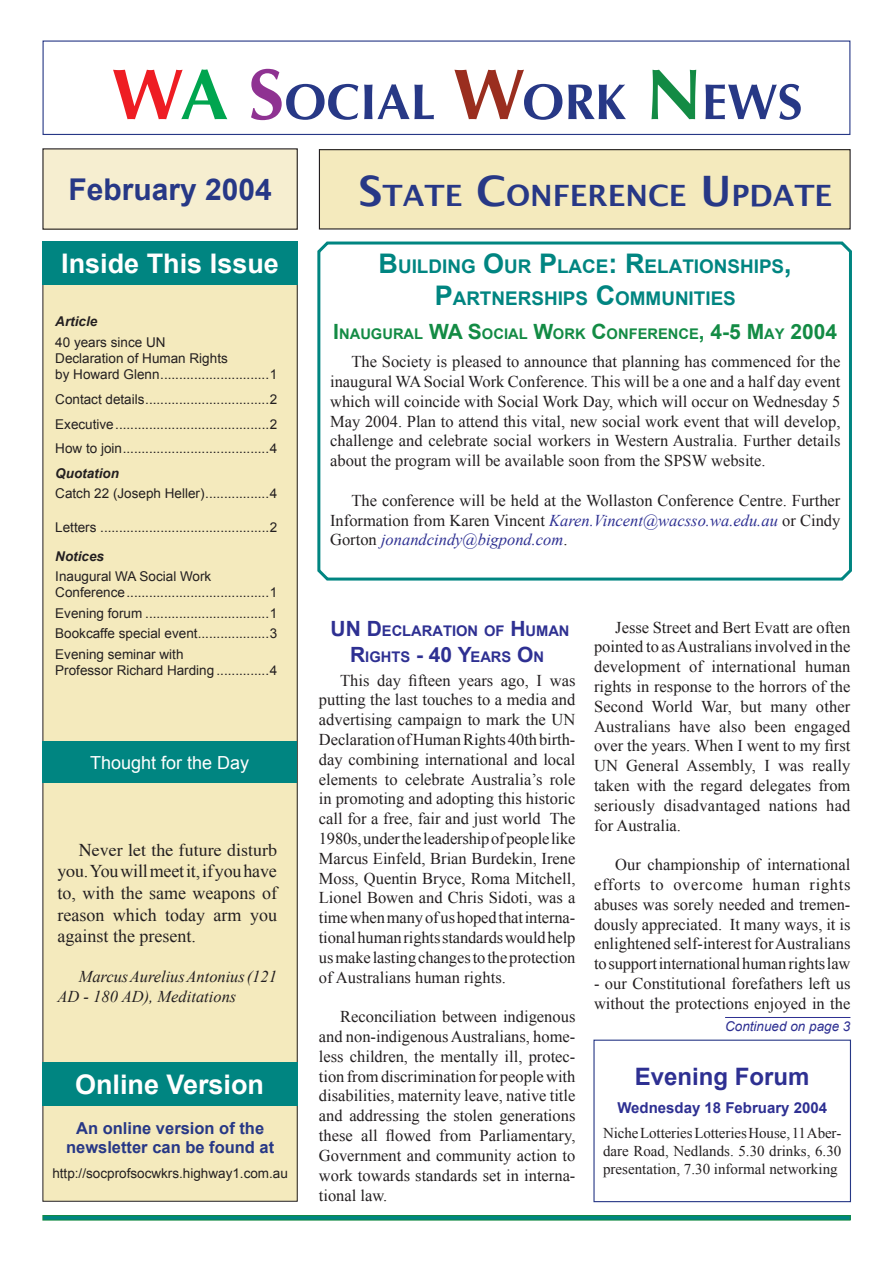
<style>
.page{position:relative;width:893px;height:1263px;background:#fff}
.page>*{position:absolute;margin:0;border:0;box-sizing:border-box;transform-origin:0 0}
.t1{font:700 50.4px "Optima";color:#273886}
.t2{font:700 30px "Arial";color:#273886}
.t3{font:700 29.4px "Lucida Grande";color:#273886}
.t4{font:700 27px "Arial";color:#fff}
.t5{font:700 24px "Arial";color:#2e3092}
.t6{font:700 18.9px/32.4px "Arial";color:#008581;text-align:center}
.t7{font:18px/21.6px "Times New Roman";color:#231f20;text-align:justify}
.t8{font:18px "Times";color:#231f20}
.t9{font:18px "Arial";color:#fff}
.t10{font:16.5px/19.8px "Times New Roman";color:#231f20;text-align:justify}
.t11{font:italic 16.5px/19.8px "Times New Roman";letter-spacing:-.005em;color:#231f20}
.t12{font:700 16.5px/19.8px "Arial";color:#273886;text-align:center}
.t13{font:15px/18px "Times New Roman";color:#231f20;text-align:justify}
.t14{font:700 15px "Arial";color:#2e3092}
.t15{font:700 14.7px "Arial";color:#138b44}
.t16{font:700 14.7px/25.2px "Arial";color:#2e3092;text-align:center}
.t17{font:13.5px/16.2px "Arial";color:#231f20}
.t18{font:italic 700 13.5px "Arial";color:#231f20}
.t19{font:italic 13.5px "Arial";color:#2e3092}
.s1{font-size:72px;color:#ee1d23}
.s2{font-size:72px;color:#00a54f}
.s3{font-size:72px;color:#8f3292}
.s4{font-size:72px;color:#9a2e1f}
.s5{font-size:72px;color:#138b44}
.s6{font-family:"Times"}
.s7{font-size:42px}
.s8{font-size:27px}
.s9{font-size:21px}
.s10{font-style:italic;color:#2e3092}
</style>
<div class="page">
<div style="left:43px;top:1215px;width:807px;height:5px;background:#008581"></div>
<div style="left:43px;top:1215px;width:807px;height:5px;border:1px solid #138b44"></div>
<div style="left:43px;top:149px;width:254px;height:80px;background:#f6eed0"></div>
<div style="left:43px;top:243px;width:254px;height:958px;background:#f4eabd"></div>
<div style="left:43px;top:241px;width:255px;height:44px;background:#008581"></div>
<div style="left:42px;top:1062px;width:255px;height:43px;background:#008581"></div>
<div style="left:43px;top:742px;width:254px;height:41px;background:#008581"></div>
<hr style="left:725px;top:1017px;width:125px;height:1px;background:#2e3092">
<svg style="left:317px;top:241px;width:535px;height:340px"></svg>
<div style="left:593px;top:1039px;width:258px;height:163px;border:1px solid #273886"></div>
<div style="left:319px;top:150px;width:531px;height:79px;background:#f4eabd"></div>
<div style="left:319px;top:149px;width:532px;height:80px;border:1px solid #231f20"></div>
<div style="left:43px;top:40px;width:807px;height:95px;border:1px solid #273886"></div>
<h1 class="t1" style="left:112px;top:73px;width:693px"><span class="s1">W</span><span class="s2">A</span> <span class="s3">S</span>OCIAL <span class="s4">W</span>ORK <span class="s5">N</span>EWS</h1>
<h2 class="t2" style="left:68px;top:173px;width:205px">February 2004</h2>
<h3 class="t4" style="left:61px;top:248px;width:219px">Inside This Issue</h3>
<p class="t18" style="left:55px;top:314px;width:44px">Article</p>
<p class="t17" style="left:55px;top:334px;width:223px">40 years since UN<br>Declaration of Human Rights<br>by Howard Glenn.............................1</p>
<p class="t17" style="left:55px;top:387px;width:223px;line-height:24.8px;text-align:justify">Contact details.................................2<br>Executive.........................................2<br>How to join.......................................4</p>
<p class="t18" style="left:55px;top:466px;width:65px">Quotation</p>
<p class="t17" style="left:55px;top:486px;width:223px">Catch 22 (Joseph Heller).................4</p>
<p class="t17" style="left:55px;top:519px;width:223px">Letters .............................................2</p>
<p class="t18" style="left:55px;top:548px;width:50px">Notices</p>
<p class="t17" style="left:55px;top:568px;width:223px">Inaugural WA Social Work<br>Conference......................................1</p>
<p class="t17" style="left:55px;top:603px;width:223px;line-height:20.4px;text-align:justify">Evening forum .................................1<br>Bookcaffe special event...................3<br>Evening seminar with</p>
<p class="t17" style="left:55px;top:662px;width:223px">Professor Richard Harding ..............4</p>
<p class="t9" style="left:90px;top:752px;width:161px">Thought for the Day</p>
<p class="t8" style="left:79px;top:838px;width:200px">Never let the future disturb</p>
<p class="t7" style="left:58px;top:860px;width:221px"><span class="s6">you</span>. You will meet it, if you have to, with the same weapons of reason which today arm you against the present.</p>
<p class="t11" style="left:58px;top:966px;width:221px;text-indent:21px">Marcus Aurelius Antonius (121<br>AD - 180 AD), Meditations</p>
<h3 class="t4" style="left:75px;top:1069px;width:191px">Online Version</h3>
<p class="t12" style="left:66px;top:1118px;width:210px">An online version of the newsletter can be found at</p>
<p class="t17" style="left:52px;top:1165px;width:237px">http://socprofsocwkrs.highway1.com.au</p>
<h3 class="t3" style="left:358px;top:178px;width:475px"><span class="s7">S</span>TATE <span class="s7">C</span>ONFERENCE <span class="s7">U</span>PDATE</h3>
<p class="t6" style="left:379px;top:250px;width:415px"><span class="s8">B</span>UILDING <span class="s8">O</span>UR <span class="s8">P</span>LACE<span class="s8">: R</span>ELATIONSHIPS<span class="s8">,<br>P</span>ARTNERSHIPS <span class="s8">C</span>OMMUNITIES</p>
<p class="t15" style="left:333px;top:325px;width:505px"><span class="s9">I</span>NAUGURAL <span class="s9">WA S</span>OCIAL <span class="s9">W</span>ORK <span class="s9">C</span>ONFERENCE<span class="s9">, 4-5 M</span>AY <span class="s9">2004</span></p>
<p class="t10" style="left:330px;top:351px;width:512px;text-indent:21px">The Society is pleased to announce that planning has commenced for the inaugural WA Social Work Conference. This will be a one and a half day event which will coincide with Social Work Day, which will occur on Wednesday 5<br>May 2004. Plan to attend this vital, new social work event that will develop, challenge and celebrate social workers in Western Australia. Further details about the program will be available soon from the SPSW website.</p>
<p class="t10" style="left:330px;top:490px;width:512px;text-indent:21px">The conference will be held at the Wollaston Conference Centre. Further Information from Karen Vincent <span class="s10">Karen.Vincent@wacsso.wa.edu.au</span> or Cindy Gorton <span class="s10">jonandcindy@bigpond.com</span>.</p>
<p class="t16" style="left:331px;top:619px;width:241px"><span class="s9">UN D</span>ECLARATION OF <span class="s9">H</span>UMAN<br><span class="s9">R</span>IGHTS <span class="s9">- 40 Y</span>EARS <span class="s9">O</span>N</p>
<p class="t10" style="left:319px;top:670px;width:258px;text-indent:21px">This day fifteen years ago, I was putting the last touches to a media and advertising campaign to mark the UN Declaration of Human Rights 40th birth&shy;day combining international and local elements to celebrate Australia’s role in promoting and adopting this historic call for a free, fair and just world The 1980s, under the leadership of people like Marcus Einfeld, Brian Burdekin, Irene Moss, Quentin Bryce, Roma Mitchell, Lionel Bowen and Chris Sidoti, was a time when many of us hoped that interna&shy;tional human rights standards would help us make lasting changes to the protection of Australians human rights.</p>
<p class="t10" style="left:319px;top:1007px;width:258px;text-indent:21px">Reconciliation between indigenous and non-indigenous Australians, home&shy;less children, the mentally ill, protec&shy;tion from discrimination for people with disabilities, maternity leave, native title and addressing the stolen generations these all flowed from Parliamentary, Government and community action to work towards standards set in interna&shy;tional law.</p>
<p class="t10" style="left:594px;top:617px;width:258px;text-indent:21px">Jesse Street and Bert Evatt are often pointed to as Australians involved in the development of international human rights in response to the horrors of the Second World War, but many other Australians have also been engaged over the years. When I went to my first UN General Assembly, I was really taken with the regard delegates from seriously disadvantaged nations had for Australia.</p>
<p class="t10" style="left:594px;top:854px;width:258px;text-indent:21px">Our championship of international efforts to overcome human rights abuses was sorely needed and tremen&shy;dously appreciated. It many ways, it is enlightened self-interest for Australians to support international human rights law</p>
<p class="t10" style="left:594px;top:973px;width:258px">- our Constitutional forefathers left us without the protections enjoyed in the</p>
<p class="t19" style="left:725px;top:1018px;width:127px">Continued on page 3</p>
<h3 class="t5" style="left:635px;top:1063px;width:176px">Evening Forum</h3>
<p class="t14" style="left:617px;top:1100px;width:211px">Wednesday 18 February 2004</p>
<p class="t13" style="left:603px;top:1123px;width:240px">Niche Lotteries Lotteries House, 11 Aber&shy;dare Road, Nedlands. 5.30 drinks, 6.30 presentation, 7.30 informal networking</p>
</div>
